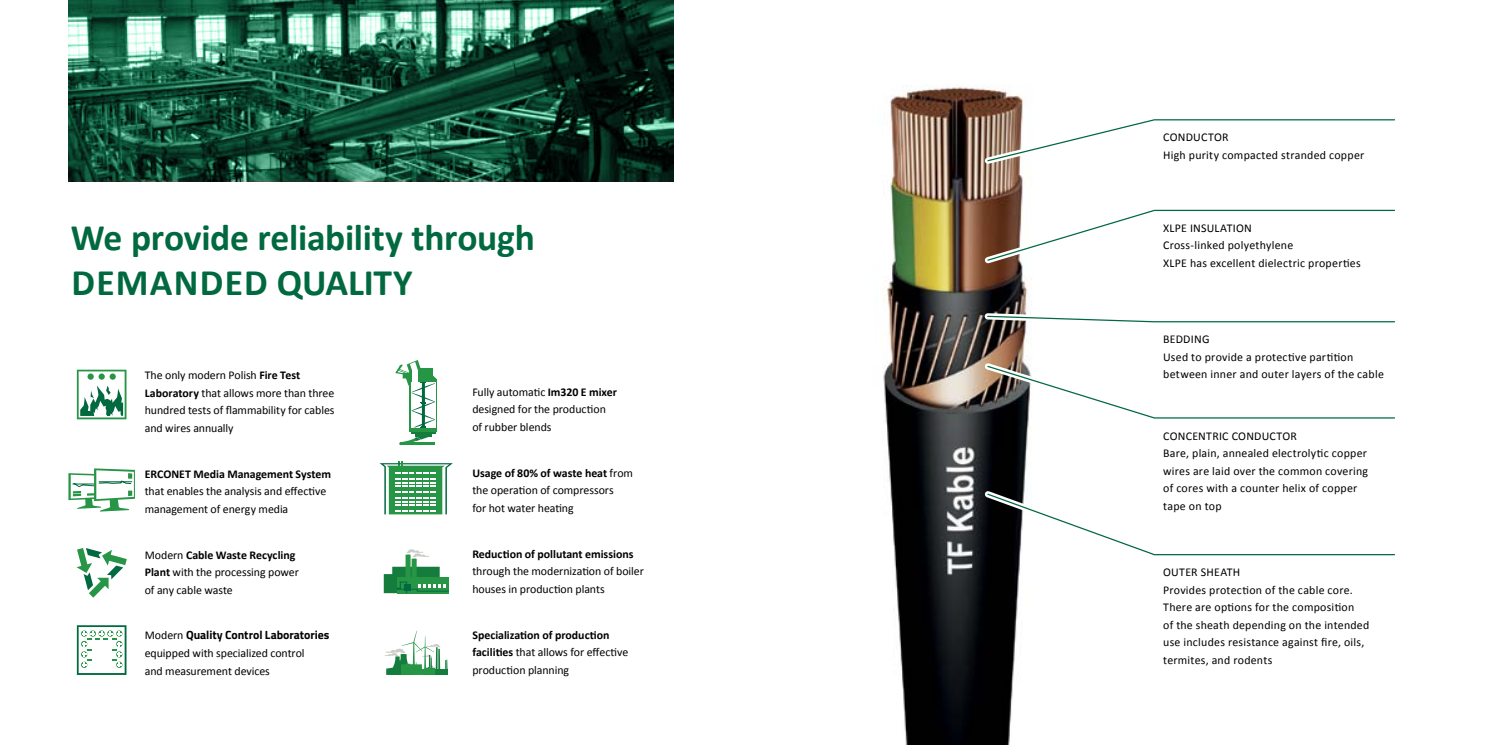
<style>
.page{position:relative;width:1489px;height:745px;background:#fff}
.page>*{position:absolute;margin:0;border:0;box-sizing:border-box;transform-origin:0 0}
.t1{font:700 37.5px/45px "Calibri";letter-spacing:-.005em;color:#006940}
.t2{font:11.88px/17.5px "Calibri";letter-spacing:-.005em;color:#000}
.t3{font:11.88px/17.5px "Calibri";letter-spacing:.015em;color:#000}
.t4{font:700 11.88px "Calibri";letter-spacing:-.005em;color:#000}
.t5{font:700 11.88px "Titillium";letter-spacing:-.005em;color:#000}
.s1{font-weight:700}
.s2{font-family:"Calibri";font-weight:400}
</style>
<div class="page">
<img style="left:632px;top:65px;width:400px;height:679px">
<svg style="left:980px;top:113px;width:415px;height:55px"></svg>
<svg style="left:980px;top:204px;width:415px;height:64px"></svg>
<svg style="left:980px;top:358px;width:415px;height:66px"></svg>
<svg style="left:979px;top:486px;width:416px;height:74px"></svg>
<svg style="left:981px;top:310px;width:414px;height:18px"></svg>
<svg style="left:77px;top:548px;width:50px;height:49px"></svg>
<svg style="left:68px;top:468px;width:67px;height:43px"></svg>
<svg style="left:384px;top:549px;width:65px;height:44px"></svg>
<div style="left:423px;top:669px;width:25px;height:5px;background:#147d3d"></div>
<svg style="left:384px;top:630px;width:63px;height:44px"></svg>
<svg style="left:379px;top:461px;width:74px;height:53px"></svg>
<hr style="left:400px;top:442px;width:35px;height:3px;background:#269546">
<hr style="left:415px;top:433px;width:17px;height:3px;background:#147d3d">
<hr style="left:411px;top:431px;width:24px;height:2px;background:#147d3d">
<svg style="left:409px;top:427px;width:28px;height:4px"></svg>
<svg style="left:395px;top:360px;width:42px;height:67px"></svg>
<svg style="left:399px;top:436px;width:32px;height:9px"></svg>
<div style="left:412px;top:371px;width:6px;height:11px;background:#fff"></div>
<svg style="left:77px;top:369px;width:49px;height:50px"></svg>
<svg style="left:77px;top:625px;width:49px;height:49px"></svg>
<svg style="left:68px;top:0;width:605px;height:181px;background:#225843"></svg>
<h1 class="t1" style="left:71px;top:215px;width:465px">We provide reliability through demanded</h1>
<h1 class="t1" style="left:277px;top:260px;width:137px">QUALITY</h1>
<p class="t2" style="left:145px;top:366px;width:191px">The only modern Polish <span class="s1">Fire Test<br>Laboratory</span> that allows more than three hundred tests of flammability for cables and wires annually</p>
<p class="t4" style="left:145px;top:465px;width:188px">ERCONET Media Management System</p>
<p class="t2" style="left:145px;top:482px;width:183px">that enables the analysis and effective management of energy media</p>
<p class="t2" style="left:145px;top:545px;width:155px">Modern <span class="s1">Cable Waste Recycling<br>Plant</span> with the processing power of any cable waste</p>
<p class="t5" style="left:145px;top:625px;width:186px"><span class="s2">Modern</span> Quality Control Laboratories</p>
<p class="t2" style="left:145px;top:644px;width:161px">equipped with specialized control and measurement devices</p>
<p class="t2" style="left:472px;top:383px;width:146px">Fully automatic <span class="s1">Im320 E mixer </span>designed for the production of rubber blends</p>
<p class="t2" style="left:472px;top:463px;width:162px"><span class="s1">Usage of 80% of waste heat</span> from the operation of compressors<br>for hot water heating</p>
<p class="t4" style="left:472px;top:545px;width:162px">Reduction of pollutant emissions</p>
<p class="t2" style="left:472px;top:562px;width:173px">through the modernization of boiler houses in production plants</p>
<p class="t2" style="left:472px;top:625px;width:157px"><span class="s1">Specialization of production facilities</span> that allows for effective production planning</p>
<p class="t3" style="left:1163px;top:129px;width:202px">CONDUCTOR<br>High purity compacted stranded copper</p>
<p class="t3" style="left:1163px;top:219px;width:199px">XLPE INSULATION<br>Cross-linked polyethylene<br>XLPE has excellent dielectric properties</p>
<p class="t3" style="left:1163px;top:330px;width:222px">BEDDING<br>Used to provide a protective partition between inner and outer layers of the cable</p>
<p class="t3" style="left:1163px;top:426px;width:206px">CONCENTRIC CONDUCTOR<br>Bare, plain, annealed electrolytic copper wires are laid over the common covering of cores with a counter helix of copper tape on top</p>
<p class="t3" style="left:1163px;top:563px;width:208px">OUTER SHEATH<br>Provides protection of the cable core.<br>There are options for the composition<br>of the sheath depending on the intended use includes resistance against fire, oils, termites, and rodents</p>
</div>
